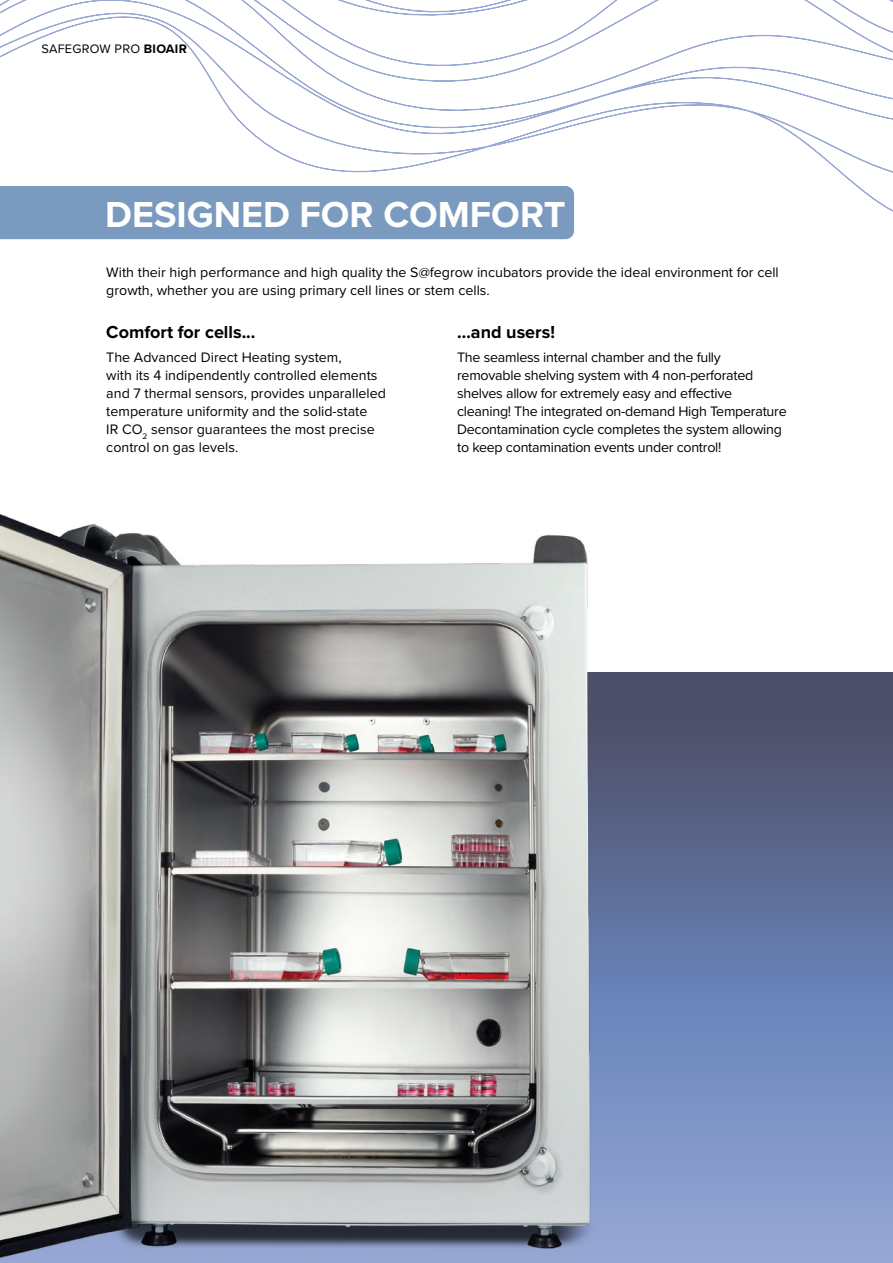
<style>
.page{position:relative;width:893px;height:1263px;background:#fff}
.page>*{position:absolute;margin:0;border:0;box-sizing:border-box;transform-origin:0 0}
.t1{font:700 37.5px "Proxima Nova";color:#fff}
.t2{font:700 18px "Proxima Nova";color:#000}
.t3{font:14.25px/18px "Proxima Nova";color:#000}
.t4{font:14.25px/18px "Proxima Nova";letter-spacing:-.02em;color:#000}
.t5{font:12.75px "Proxima Nova";letter-spacing:.02em;color:#000}
.s1{font-weight:700}
</style>
<div class="page">
<svg style="left:598px;top:673px;width:295px;height:590px;background:#6a7ba5"></svg>
<svg style="left:256px;top:137px;width:637px;height:75px"></svg>
<svg style="left:233px;top:115px;width:660px;height:22px"></svg>
<svg style="left:223px;top:100px;width:654px;height:15px"></svg>
<svg style="left:200px;top:63px;width:693px;height:37px"></svg>
<svg style="left:0;top:38px;width:893px;height:25px"></svg>
<svg style="left:0;top:0;width:893px;height:38px"></svg>
<div style="left:0;top:186px;width:574px;height:53px;background:#7a9abf"></div>
<img style="left:0;top:513px;width:598px;height:750px">
<p class="t5" style="left:41px;top:39px;width:147px">SAFEGROW PRO <span class="s1">BIOAIR</span></p>
<h1 class="t1" style="left:105px;top:187px;width:462px">DESIGNED FOR COMFORT</h1>
<p class="t3" style="left:106px;top:263px;width:674px">With their high performance and high quality the S@fegrow incubators provide the ideal environment for cell growth, whether you are using primary cell lines or stem cells.</p>
<p class="t2" style="left:106px;top:318px;width:151px">Comfort for cells...</p>
<p class="t3" style="left:106px;top:348px;width:281px">The Advanced Direct Heating system,<br>with its 4 indipendently controlled elements and 7 thermal sensors, provides unparalleled temperature uniformity and the solid-state<br>IR CO<sub>2</sub> sensor guarantees the most precise control on gas levels.</p>
<p class="t2" style="left:457px;top:318px;width:99px">…and users!</p>
<p class="t4" style="left:457px;top:348px;width:331px">The seamless internal chamber and the fully removable shelving system with 4 non-perforated shelves allow for extremely easy and effective cleaning! The integrated on-demand High Temperature Decontamination cycle completes the system allowing to keep contamination events under control!</p>
</div>
